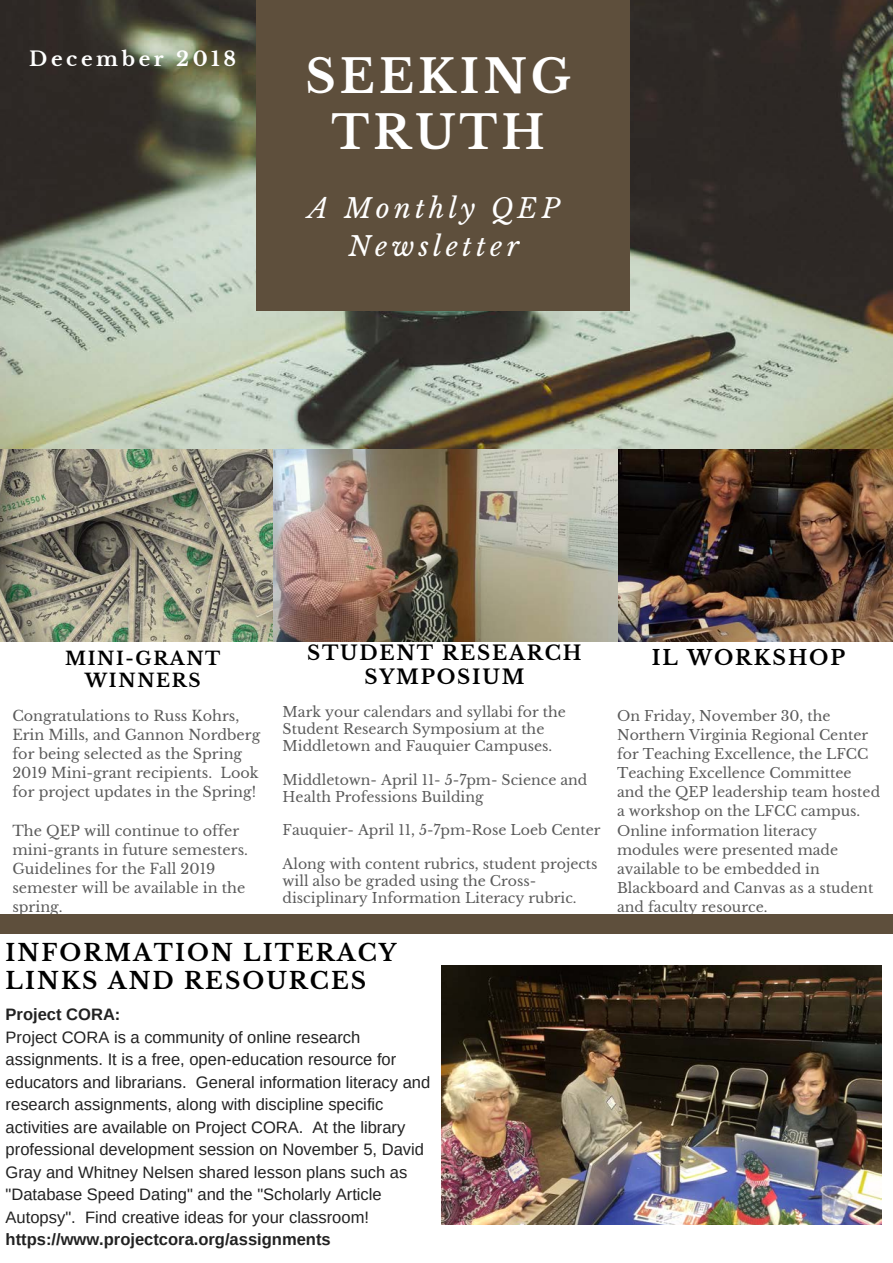
<style>
.page{position:relative;width:893px;height:1263px;background:#fff}
.page>*{position:absolute;margin:0;border:0;box-sizing:border-box;transform-origin:0 0}
.t1{font:700 45.75px/56.2px "Libre Baskerville";letter-spacing:.09em;color:#fff;text-align:center}
.t2{font:italic 26.7px/37.2px "Libre Baskerville";letter-spacing:.16em;color:#fff;text-align:center}
.t3{font:700 23.25px/28.2px "Libre Baskerville";letter-spacing:.09em;color:#000}
.t4{font:700 20.55px "Libre Baskerville";letter-spacing:.09em;color:#000}
.t5{font:700 19.8px/23.7px "Libre Baskerville";letter-spacing:.09em;color:#000;text-align:center}
.t6{font:700 19.8px "Libre Baskerville";letter-spacing:.18em;color:#fff}
.t7{font:700 18.3px/22.5px "Libre Baskerville";letter-spacing:.09em;color:#000;text-align:center}
.t8{font:16.5px/22.5px "Arimo";color:#222}
.t9{font:700 16.5px "Arimo";color:#222}
.t10{font:14.4px/19.2px "Libre Baskerville";color:#000}
.t11{font:14.1px/19.2px "Libre Baskerville";color:#000}
</style>
<div class="page">
<img style="left:0;top:0;width:893px;height:642px">
<div style="left:256px;top:0;width:373px;height:311px;background:#5e4f3c"></div>
<div style="left:0;top:914px;width:893px;height:19px;background:#5e4f3c"></div>
<img style="left:441px;top:965px;width:441px;height:259px">
<h3 class="t6" style="left:29px;top:47px;width:208px">December 2018</h3>
<h1 class="t1" style="left:305px;top:48px;width:267px">SEEKING<br>TRUTH</h1>
<h2 class="t2" style="left:308px;top:190px;width:253px">A Monthly QEP<br>Newsletter</h2>
<h3 class="t5" style="left:307px;top:641px;width:276px">STUDENT RESEARCH<br>SYMPOSIUM</h3>
<p class="t11" style="left:283px;top:704px;width:285px;line-height:17px">Mark your calendars and syllabi for the<br>Student Research Symposium at the<br>Middletown and Fauquier Campuses.</p>
<p class="t11" style="left:283px;top:771px;width:306px;line-height:17px">Middletown- April 11- 5-7pm- Science and<br>Health Professions Building</p>
<p class="t11" style="left:283px;top:821px;width:319px">Fauquier- April 11, 5-7pm-Rose Loeb Center</p>
<p class="t11" style="left:283px;top:856px;width:317px;line-height:17px">Along with content rubrics, student projects will also be graded using the Cross&shy;disciplinary Information Literacy rubric.</p>
<h3 class="t3" style="left:6px;top:939px;width:392px">INFORMATION LITERACY<br>LINKS AND RESOURCES</h3>
<p class="t9" style="left:6px;top:1005px;width:116px">Project CORA:</p>
<p class="t8" style="left:6px;top:1026px;width:426px">Project CORA is a community of online research assignments. It is a free, open-education resource for educators and librarians. General information literacy and research assignments, along with discipline specific activities are available on Project CORA. At the library professional development session on November 5, David Gray and Whitney Nelsen shared lesson plans such as "Database Speed Dating" and the "Scholarly Article Autopsy". Find creative ideas for your classroom!</p>
<p class="t9" style="left:6px;top:1230px;width:327px">https://www.projectcora.org/assignments</p>
<p class="t7" style="left:65px;top:647px;width:157px">MINI-GRANT<br>WINNERS</p>
<p class="t10" style="left:12px;top:706px;width:249px">Congratulations to Russ Kohrs,<br>Erin Mills, and Gannon Nordberg for being selected as the Spring<br>2019 Mini-grant recipients. Look for project updates in the Spring!</p>
<p class="t10" style="left:12px;top:821px;width:237px">The QEP will continue to offer mini-grants in future semesters.<br>Guidelines for the Fall 2019 semester will be available in the spring.</p>
<h3 class="t4" style="left:652px;top:645px;width:195px">IL WORKSHOP</h3>
<p class="t11" style="left:617px;top:706px;width:265px">On Friday, November 30, the<br>Northern Virginia Regional Center for Teaching Excellence, the LFCC<br>Teaching Excellence Committee and the QEP leadership team hosted a workshop on the LFCC campus.<br>Online information literacy modules were presented made available to be embedded in<br>Blackboard and Canvas as a student and faculty resource.</p>
</div>
